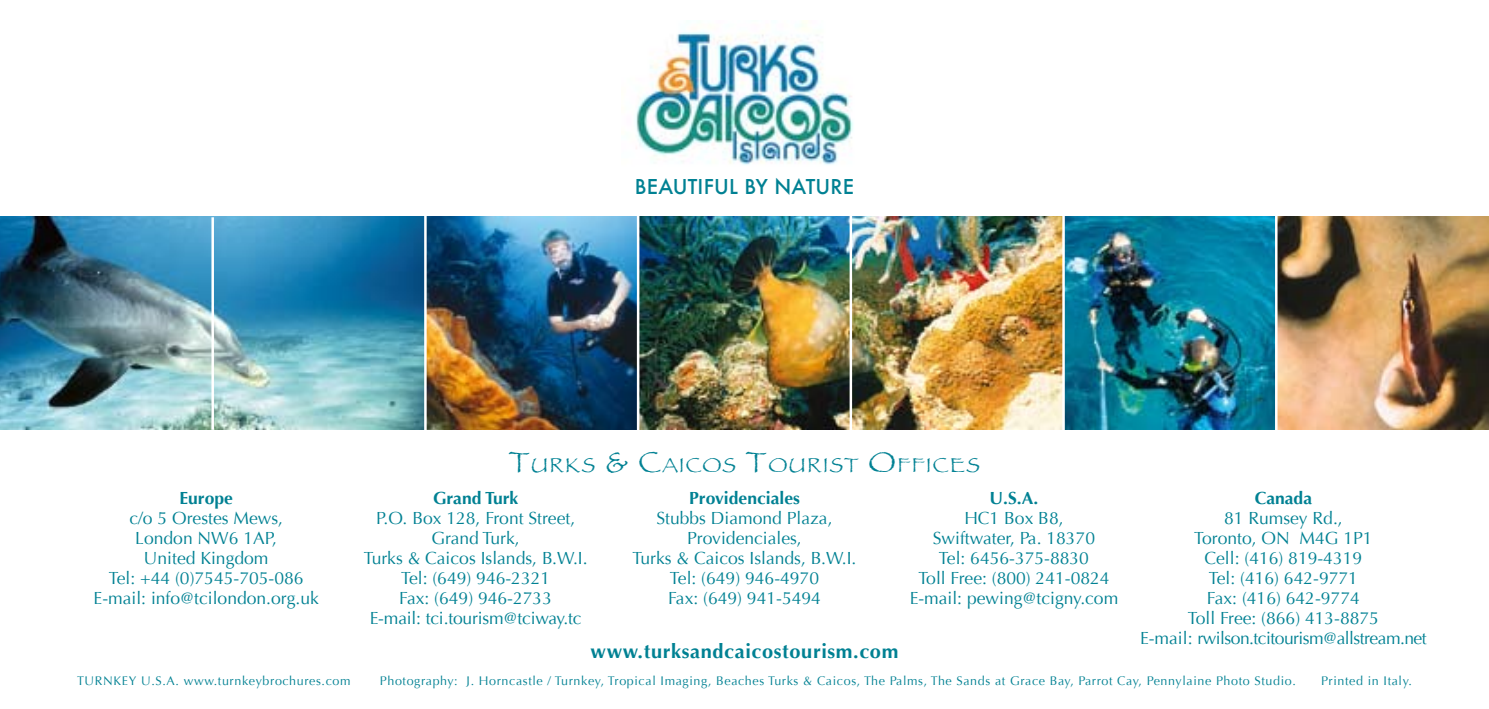
<style>
.page{position:relative;width:1489px;height:709px;background:#fff}
.page>*{position:absolute;margin:0;border:0;box-sizing:border-box;transform-origin:0 0}
.t1{font:21px "Papyrus";letter-spacing:.07em;color:#008193}
.t2{font:700 20px "Optima";letter-spacing:.03em;color:#008193}
.t3{font:500 20px "Futura";letter-spacing:.01em;color:#008193}
.t4{font:17.5px/20px "Optima";color:#008193;text-align:center}
.t5{font:700 17.5px "Optima";color:#008193}
.t6{font:12.5px "Optima";letter-spacing:.05em;color:#008193}
.s1{font-size:30px}
</style>
<div class="page">
<img style="left:0;top:217px;width:1488px;height:212px">
<hr style="left:211px;top:217px;width:3px;height:212px;background:#fff">
<hr style="left:424px;top:208px;width:2px;height:230px;background:#fff">
<hr style="left:637px;top:208px;width:2px;height:230px;background:#fff">
<hr style="left:849px;top:208px;width:3px;height:230px;background:#fff">
<hr style="left:1062px;top:208px;width:2px;height:230px;background:#fff">
<hr style="left:1274px;top:208px;width:3px;height:230px;background:#fff">
<img style="left:635px;top:20px;width:218px;height:145px">
<p class="t3" style="left:634px;top:173px;width:221px">BEAUTIFUL BY NATURE</p>
<p class="t5" style="left:179px;top:487px;width:55px">Europe</p>
<p class="t4" style="left:94px;top:508px;width:227px">c/o 5 Orestes Mews,<br>London NW6 1AP,<br>United Kingdom<br>Tel: +44 (0)7545-705-086<br>E-mail: info@tcilondon.org.uk</p>
<p class="t1" style="left:508px;top:452px;width:473px"><span class="s1">T</span>URKS <span class="s1">&amp; C</span>AICOS <span class="s1">T</span>OURIST <span class="s1">O</span>FFICES</p>
<p class="t5" style="left:433px;top:487px;width:87px">Grand Turk</p>
<p class="t4" style="left:364px;top:508px;width:225px">P.O. Box 128, Front Street,<br>Grand Turk,<br>Turks &amp; Caicos Islands, B.W.I.<br>Tel: (649) 946-2321<br>Fax: (649) 946-2733<br>E-mail: tci.tourism@tciway.tc</p>
<p class="t5" style="left:689px;top:487px;width:112px">Providenciales</p>
<p class="t4" style="left:632px;top:508px;width:225px">Stubbs Diamond Plaza,<br>Providenciales,<br>Turks &amp; Caicos Islands, B.W.I.<br>Tel: (649) 946-4970<br>Fax: (649) 941-5494</p>
<p class="t2" style="left:590px;top:640px;width:309px">www.turksandcaicostourism.com</p>
<p class="t5" style="left:989px;top:487px;width:50px">U.S.A.</p>
<p class="t4" style="left:909px;top:508px;width:210px">HC1 Box B8,<br>Swiftwater, Pa. 18370<br>Tel: 6456-375-8830<br>Toll Free: (800) 241-0824<br>E-mail: pewing@tcigny.com</p>
<p class="t5" style="left:1254px;top:487px;width:59px">Canada</p>
<p class="t4" style="left:1139px;top:508px;width:288px">81 Rumsey Rd.,<br>Toronto, ON M4G 1P1<br>Cell: (416) 819-4319<br>Tel: (416) 642-9771<br>Fax: (416) 642-9774<br>Toll Free: (866) 413-8875<br>E-mail: rwilson.tcitourism@allstream.net</p>
<p class="t6" style="left:77px;top:673px;width:275px">TURNKEY U.S.A. www.turnkeybrochures.com</p>
<p class="t6" style="left:380px;top:673px;width:917px">Photography: J. Horncastle / Turnkey, Tropical Imaging, Beaches Turks &amp; Caicos, The Palms, The Sands at Grace Bay, Parrot Cay, Pennylaine Photo Studio.</p>
<p class="t6" style="left:1320px;top:673px;width:92px">Printed in Italy.</p>
</div>
